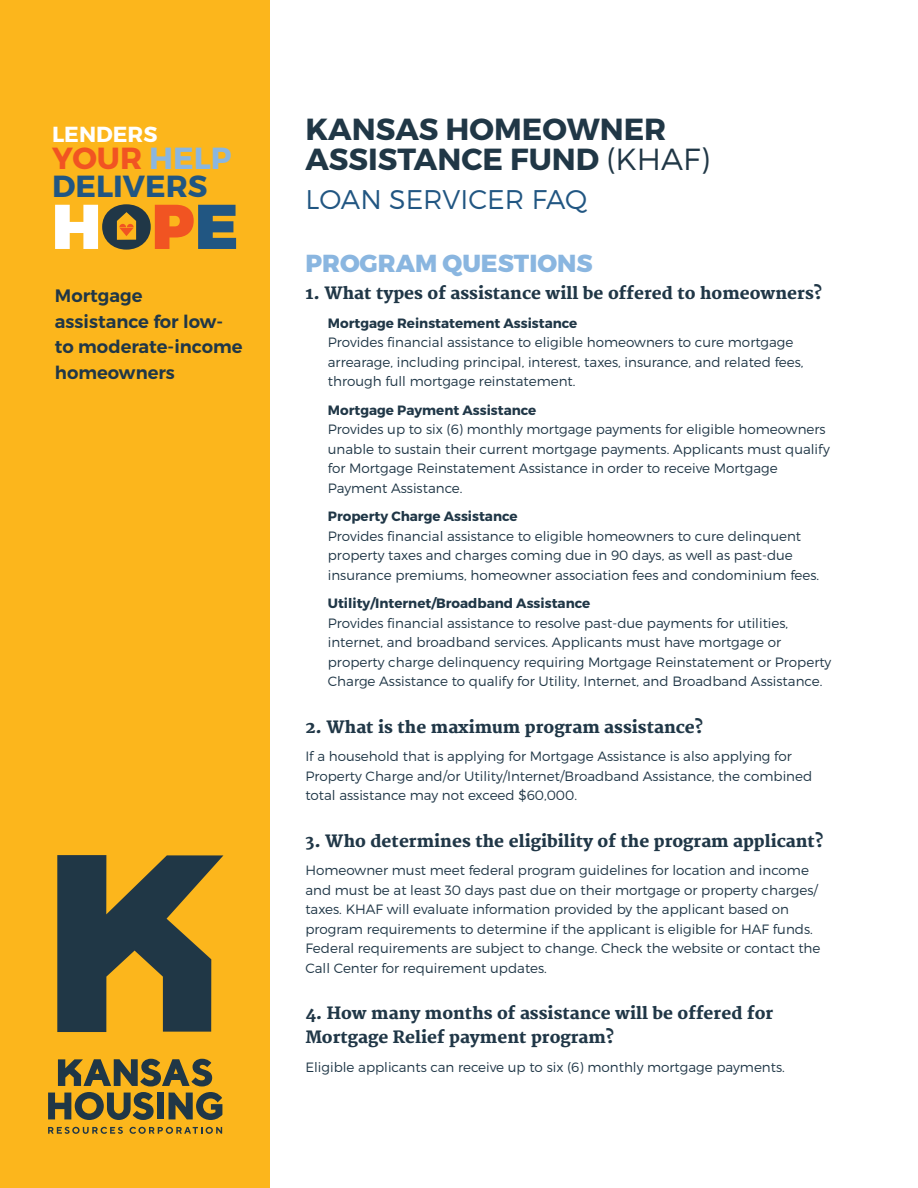
<style>
.page{position:relative;width:918px;height:1188px;background:#fff}
.page>*{position:absolute;margin:0;border:0;box-sizing:border-box;transform-origin:0 0}
.t1{font:900 63.15px "Montserrat";color:#fff}
.t2{font:700 30.6px/30px "Montserrat";color:#203746}
.t3{font:700 30.6px/27.9px "Montserrat";color:#215682}
.t4{font:300 27px "Montserrat";color:#215682}
.t5{font:800 24.6px "Montserrat";color:#8ab6e0}
.t6{font:700 21.75px "Montserrat";color:#fff}
.t7{font:600 18px/25.5px "Montserrat";color:#203747}
.t8{font:800 16.5px/24px "Merriweather";color:#203747}
.t9{font:300 13.5px/19.5px "Montserrat";color:#203747}
.t10{font:700 13.5px "Montserrat";color:#203747}
.s1{color:#f15422}
.s2{color:#8ab6e0}
.s3{color:#203747}
.s4{color:#215682}
.s5{font-weight:300}
</style>
<div class="page">
<div style="left:0;top:0;width:269px;height:1188px;background:#fcb61c"></div>
<svg style="left:57px;top:855px;width:166px;height:177px"></svg>
<svg style="left:48px;top:1059px;width:174px;height:61px"></svg>
<svg style="left:48px;top:1127px;width:75px;height:7px"></svg>
<svg style="left:130px;top:1127px;width:92px;height:7px"></svg>
<svg style="left:116px;top:214px;width:23px;height:27px"></svg>
<svg style="left:117px;top:213px;width:19px;height:27px"></svg>
<h3 class="t6" style="left:52px;top:120px;width:107px">LENDERS</h3>
<h2 class="t3" style="left:52px;top:145px;width:181px"><span class="s1">YOUR</span> <span class="s2">HELP<br></span>DELIVERS</h2>
<h1 class="t1" style="left:52px;top:187px;width:188px">H<span class="s3">O</span><span class="s1">P</span><span class="s4">E</span></h1>
<h3 class="t7" style="left:55px;top:283px;width:189px">Mortgage<br>assistance for low&shy;to moderate-income homeowners</h3>
<h2 class="t2" style="left:306px;top:114px;width:406px">KANSAS HOMEOWNER<br>ASSISTANCE FUND <span class="s5">(KHAF)</span></h2>
<h3 class="t4" style="left:306px;top:183px;width:284px">LOAN SERVICER FAQ</h3>
<h3 class="t5" style="left:305px;top:248px;width:289px">PROGRAM QUESTIONS</h3>
<p class="t8" style="left:305px;top:282px;width:519px">1. What types of assistance will be offered to homeowners?</p>
<p class="t10" style="left:328px;top:315px;width:251px">Mortgage Reinstatement Assistance</p>
<p class="t9" style="left:328px;top:333px;width:477px">Provides financial assistance to eligible homeowners to cure mortgage arrearage, including principal, interest, taxes, insurance, and related fees, through full mortgage reinstatement.</p>
<p class="t10" style="left:328px;top:402px;width:210px">Mortgage Payment Assistance</p>
<p class="t9" style="left:328px;top:420px;width:503px">Provides up to six (6) monthly mortgage payments for eligible homeowners unable to sustain their current mortgage payments. Applicants must qualify for Mortgage Reinstatement Assistance in order to receive Mortgage Payment Assistance.</p>
<p class="t10" style="left:328px;top:508px;width:191px">Property Charge Assistance</p>
<p class="t9" style="left:328px;top:526px;width:493px">Provides financial assistance to eligible homeowners to cure delinquent property taxes and charges coming due in 90 days, as well as past-due insurance premiums, homeowner association fees and condominium fees.</p>
<p class="t10" style="left:328px;top:595px;width:264px">Utility/Internet/Broadband Assistance</p>
<p class="t9" style="left:328px;top:613px;width:505px">Provides financial assistance to resolve past-due payments for utilities, internet, and broadband services. Applicants must have mortgage or property charge delinquency requiring Mortgage Reinstatement or Property Charge Assistance to qualify for Utility, Internet, and Broadband Assistance.</p>
<p class="t8" style="left:305px;top:716px;width:400px">2. What is the maximum program assistance?</p>
<p class="t9" style="left:305px;top:747px;width:508px">If a household that is applying for Mortgage Assistance is also applying for<br>Property Charge and/or Utility/Internet/Broadband Assistance, the combined total assistance may not exceed $60,000.</p>
<p class="t8" style="left:305px;top:830px;width:520px">3. Who determines the eligibility of the program applicant?</p>
<p class="t9" style="left:305px;top:861px;width:517px">Homeowner must meet federal program guidelines for location and income and must be at least 30 days past due on their mortgage or property charges/ taxes. KHAF will evaluate information provided by the applicant based on program requirements to determine if the applicant is eligible for HAF funds.<br>Federal requirements are subject to change. Check the website or contact the Call Center for requirement updates.</p>
<p class="t8" style="left:305px;top:1002px;width:469px">4. How many months of assistance will be offered for<br>Mortgage Relief payment program?</p>
<p class="t9" style="left:305px;top:1057px;width:481px">Eligible applicants can receive up to six (6) monthly mortgage payments.</p>
</div>
